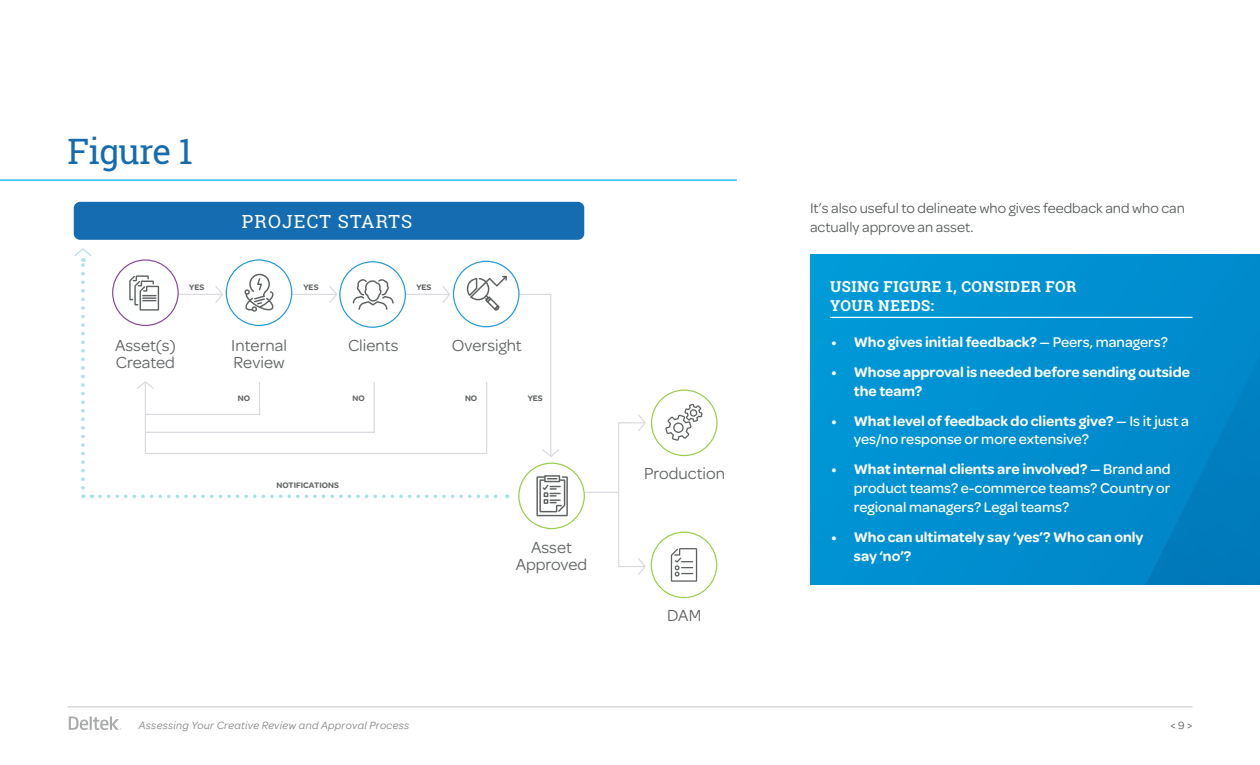
<style>
.page{position:relative;width:1260px;height:765px;background:#fff}
.page>*{position:absolute;margin:0;border:0;box-sizing:border-box;transform-origin:0 0}
.t1{font:35px "Roboto Slab";letter-spacing:-.02em;color:#146baf}
.t2{font:18.25px "Roboto Slab";letter-spacing:.065em;color:#fff}
.t3{font:17.12px/17.1px "Omnes";color:#5e6162}
.t4{font:500 15px/18.8px "Omnes";color:#fff}
.t5{font:600 15px/18.8px "Omnes";color:#fff}
.t6{font:15px/18.8px "Omnes";color:#555959}
.t7{font:700 15px/18.8px "Roboto Slab";letter-spacing:.03em;color:#fff}
.t8{font:italic 11.25px "Omnes";letter-spacing:.03em;color:#828387}
.t9{font:11.25px "Omnes";color:#555959}
.t10{font:600 8.5px "Omnes";color:#5e6162}
.s1{font-weight:500}
.s2{font-weight:600}
</style>
<div class="page">
<svg style="left:69px;top:716px;width:52px;height:14px"></svg>
<hr style="left:68px;top:706px;width:1124px;height:2px;background:#ccd0d7">
<hr style="left:0;top:179px;width:737px;height:2px;background:#00b3ea">
<div style="left:810px;top:255px;width:450px;height:330px;background:#0091d2"></div>
<svg style="left:1072px;top:316px;width:188px;height:269px"></svg>
<svg style="left:1225px;top:316px;width:35px;height:110px"></svg>
<hr style="left:830px;top:317px;width:362px;height:1px;background:#fff">
<svg style="left:443px;top:286px;width:203px;height:289px"></svg>
<div style="left:519px;top:463px;width:65px;height:66px;background:#fff;border-radius:50%"></div>
<svg style="left:536px;top:293px;width:84px;height:275px"></svg>
<div style="left:651px;top:532px;width:66px;height:66px;border:1px solid #9ccc4b;border-radius:50%"></div>
<div style="left:651px;top:390px;width:67px;height:66px;border:1px solid #9ccc4b;border-radius:50%"></div>
<div style="left:454px;top:261px;width:65px;height:66px;background:#fff;border-radius:50%"></div>
<div style="left:453px;top:261px;width:67px;height:66px;border:1px solid #229bd7;border-radius:50%"></div>
<div style="left:74px;top:202px;width:510px;height:38px;background:#156cb0;border-radius:6px"></div>
<svg style="left:466px;top:276px;width:41px;height:35px"></svg>
<svg style="left:129px;top:274px;width:321px;height:181px"></svg>
<hr style="left:145px;top:432px;width:230px;height:1px;background:#d9dadf">
<hr style="left:486px;top:382px;width:1px;height:71px;background:#d9dadf">
<hr style="left:145px;top:453px;width:342px;height:1px;background:#d9dadf">
<svg style="left:100px;top:495px;width:408px;height:3px"></svg>
<svg style="left:74px;top:248px;width:18px;height:240px"></svg>
<svg style="left:665px;top:404px;width:38px;height:37px"></svg>
<svg style="left:671px;top:548px;width:26px;height:34px"></svg>
<h1 class="t1" style="left:68px;top:127px;width:127px">Figure 1</h1>
<p class="t2" style="left:242px;top:209px;width:172px">PROJECT STARTS</p>
<p class="t10" style="left:189px;top:281px;width:17px">YES</p>
<p class="t10" style="left:303px;top:281px;width:17px">YES</p>
<p class="t10" style="left:416px;top:281px;width:17px">YES</p>
<p class="t3" style="left:115px;top:336px;width:62px">Asset(s)<br>Created</p>
<p class="t3" style="left:348px;top:336px;width:52px">Clients</p>
<p class="t3" style="left:231px;top:336px;width:57px">Internal<br>Review</p>
<p class="t3" style="left:452px;top:336px;width:71px">Oversight</p>
<p class="t10" style="left:238px;top:392px;width:14px">NO</p>
<p class="t10" style="left:353px;top:392px;width:14px">NO</p>
<p class="t10" style="left:465px;top:392px;width:14px">NO</p>
<p class="t10" style="left:277px;top:479px;width:64px">NOTIFICATIONS</p>
<p class="t10" style="left:528px;top:392px;width:17px">YES</p>
<p class="t3" style="left:516px;top:538px;width:73px;text-align:center">Asset<br>Approved</p>
<p class="t3" style="left:644px;top:463px;width:83px">Production</p>
<p class="t3" style="left:667px;top:606px;width:36px">DAM</p>
<p class="t6" style="left:810px;top:198px;width:376px">It’s also useful to delineate who gives feedback and who can actually approve an asset.</p>
<p class="t7" style="left:830px;top:277px;width:248px">USING FIGURE 1, CONSIDER FOR<br>YOUR NEEDS:</p>
<p class="t5" style="left:831px;top:332px;width:338px">• Who gives initial feedback? <span class="s1">— Peers, managers?</span></p>
<p class="t5" style="left:854px;top:362px;width:338px;text-indent:-22px">• Whose approval is needed before sending outside the team?</p>
<p class="t4" style="left:854px;top:410px;width:337px;text-indent:-22px"><span class="s2">• What level of feedback do clients give?</span> — Is it just a yes/no response or more extensive?</p>
<p class="t4" style="left:854px;top:459px;width:318px;text-align:justify;text-indent:-22px"><span class="s2">• What internal clients are involved?</span> — Brand and product teams? e-commerce teams? Country or regional managers? Legal teams?</p>
<p class="t5" style="left:854px;top:527px;width:291px;text-indent:-22px">• Who can ultimately say ‘yes’? Who can only say ‘no’?</p>
<p class="t8" style="left:139px;top:718px;width:272px">Assessing Your Creative Review and Approval Process</p>
<p class="t9" style="left:1170px;top:718px;width:24px">&lt; 9 &gt;</p>
</div>
